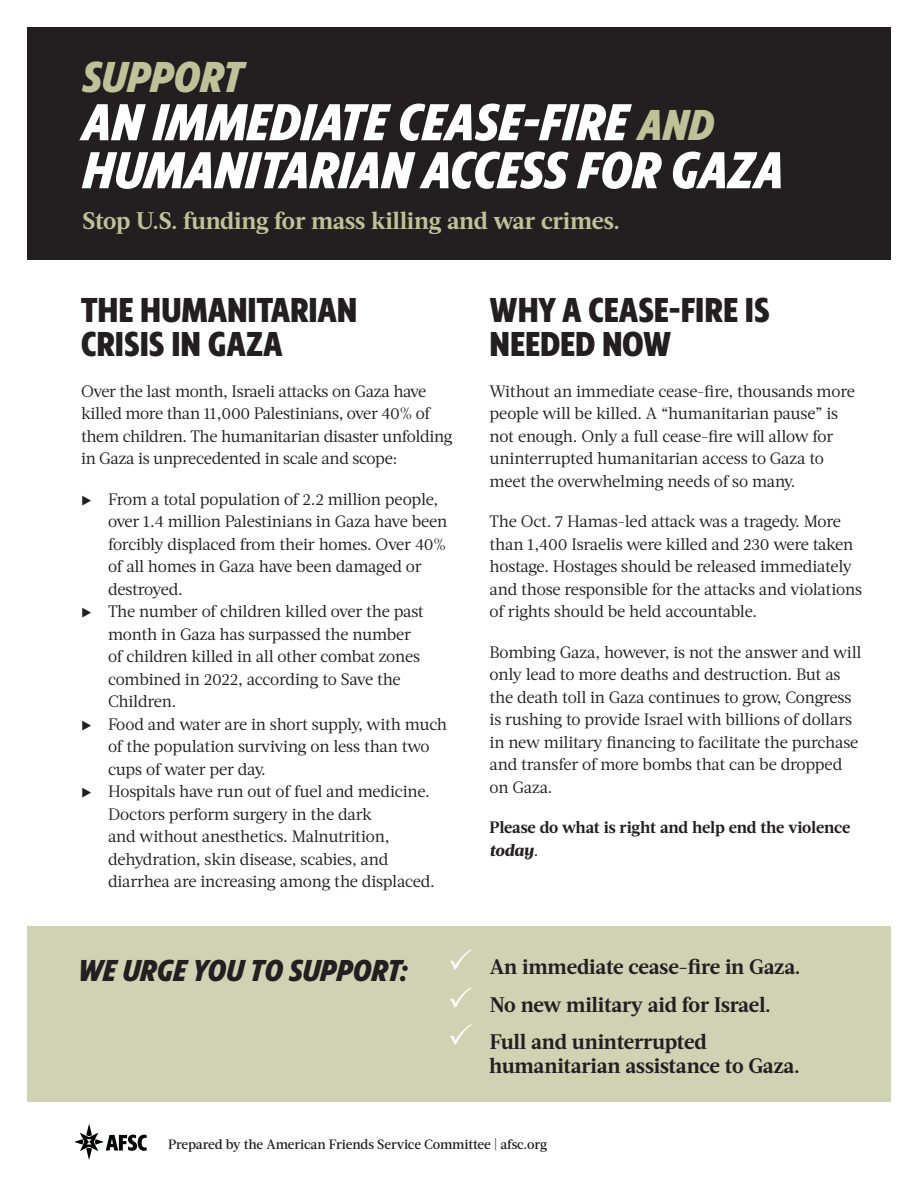
<style>
.page{position:relative;width:918px;height:1188px;background:#fff}
.page>*{position:absolute;margin:0;border:0;box-sizing:border-box;transform-origin:0 0}
.t1{font:italic 900 54px/48px "Bonnie Condensed";color:#fff}
.t2{font:italic 900 45px "Bonnie Condensed";color:#bec299}
.t3{font:900 36px/34.5px "Bonnie Condensed";color:#231f20}
.t4{font:italic 900 31.5px "Bonnie Condensed";color:#231f20}
.t5{font:700 24px "Acta";letter-spacing:-.01em;color:#bec299}
.t6{font:700 21px/24px "Acta";letter-spacing:-.01em;color:#231f20}
.t7{font:16.5px/22.5px "Acta";letter-spacing:-.015em;color:#231f20}
.t8{font:700 16.5px/22.5px "Acta";letter-spacing:-.015em;color:#231f20}
.t9{font:500 13.5px "Acta";letter-spacing:-.01em;color:#231f20}
.s1{font-size:45px;color:#bec299}
.s2{font-family:"Bonnie Condensed";font-weight:900}
.s3{font-weight:800;font-style:italic}
.s4{font-weight:400}
</style>
<div class="page">
<div style="left:27px;top:27px;width:864px;height:232px;background:#231f20"></div>
<svg style="left:75px;top:1124px;width:72px;height:36px"></svg>
<div style="left:27px;top:926px;width:864px;height:176px;background:#d0d2b4"></div>
<p class="t2" style="left:82px;top:46px;width:162px">SUPPORT</p>
<p class="t1" style="left:82px;top:98px;width:703px">AN IMMEDIATE CEASE-FIRE <span class="s1">AND<br></span>HUMANITARIAN ACCESS FOR GAZA</p>
<p class="t5" style="left:82px;top:206px;width:539px">Stop U.S. funding for mass killing and war crimes.</p>
<h2 class="t3" style="left:81px;top:292px;width:278px">THE HUMANITARIAN<br>CRISIS IN GAZA</h2>
<p class="t7" style="left:81px;top:380px;width:373px">Over the last month, Israeli attacks on Gaza have killed more than 11,000 Palestinians, over 40% of them children. The humanitarian disaster unfolding in Gaza is unprecedented in scale and scope:</p>
<p class="t7" style="left:108px;top:488px;width:341px;text-indent:-27px"><span class="s2">▶</span> From a total population of 2.2 million people, over 1.4 million Palestinians in Gaza have been forcibly displaced from their homes. Over 40% of all homes in Gaza have been damaged or destroyed.</p>
<p class="t7" style="left:108px;top:600px;width:317px;text-indent:-27px"><span class="s2">▶</span> The number of children killed over the past month in Gaza has surpassed the number of children killed in all other combat zones combined in 2022, according to Save the Children.</p>
<p class="t7" style="left:108px;top:713px;width:341px;text-indent:-27px"><span class="s2">▶</span> Food and water are in short supply, with much of the population surviving on less than two cups of water per day.</p>
<p class="t7" style="left:108px;top:780px;width:328px;text-indent:-27px"><span class="s2">▶</span> Hospitals have run out of fuel and medicine.<br>Doctors perform surgery in the dark<br>and without anesthetics. Malnutrition, dehydration, skin disease, scabies, and diarrhea are increasing among the displaced.</p>
<h2 class="t3" style="left:490px;top:292px;width:282px">WHY A CEASE-FIRE IS<br>NEEDED NOW</h2>
<p class="t7" style="left:490px;top:380px;width:367px">Without an immediate cease-fire, thousands more people will be killed. A “humanitarian pause” is not enough. Only a full cease-fire will allow for uninterrupted humanitarian access to Gaza to meet the overwhelming needs of so many.</p>
<p class="t7" style="left:490px;top:510px;width:374px">The Oct. 7 Hamas-led attack was a tragedy. More than 1,400 Israelis were killed and 230 were taken hostage. Hostages should be released immediately and those responsible for the attacks and violations of rights should be held accountable.</p>
<p class="t7" style="left:490px;top:641px;width:373px">Bombing Gaza, however, is not the answer and will only lead to more deaths and destruction. But as the death toll in Gaza continues to grow, Congress is rushing to provide Israel with billions of dollars in new military financing to facilitate the purchase and transfer of more bombs that can be dropped on Gaza.</p>
<p class="t8" style="left:490px;top:816px;width:362px">Please do what is right and help end the violence <span class="s3">today</span><span class="s4">.</span></p>
<h2 class="t4" style="left:78px;top:949px;width:331px">WE URGE YOU TO SUPPORT:</h2>
<h3 class="t6" style="left:490px;top:955px;width:312px">An immediate cease-fire in Gaza.</h3>
<h3 class="t6" style="left:490px;top:992px;width:283px">No new military aid for Israel.</h3>
<h3 class="t6" style="left:489px;top:1030px;width:312px">Full and uninterrupted humanitarian assistance to Gaza.</h3>
<p class="t9" style="left:168px;top:1137px;width:381px">Prepared by the American Friends Service Committee | afsc.org</p>
</div>
